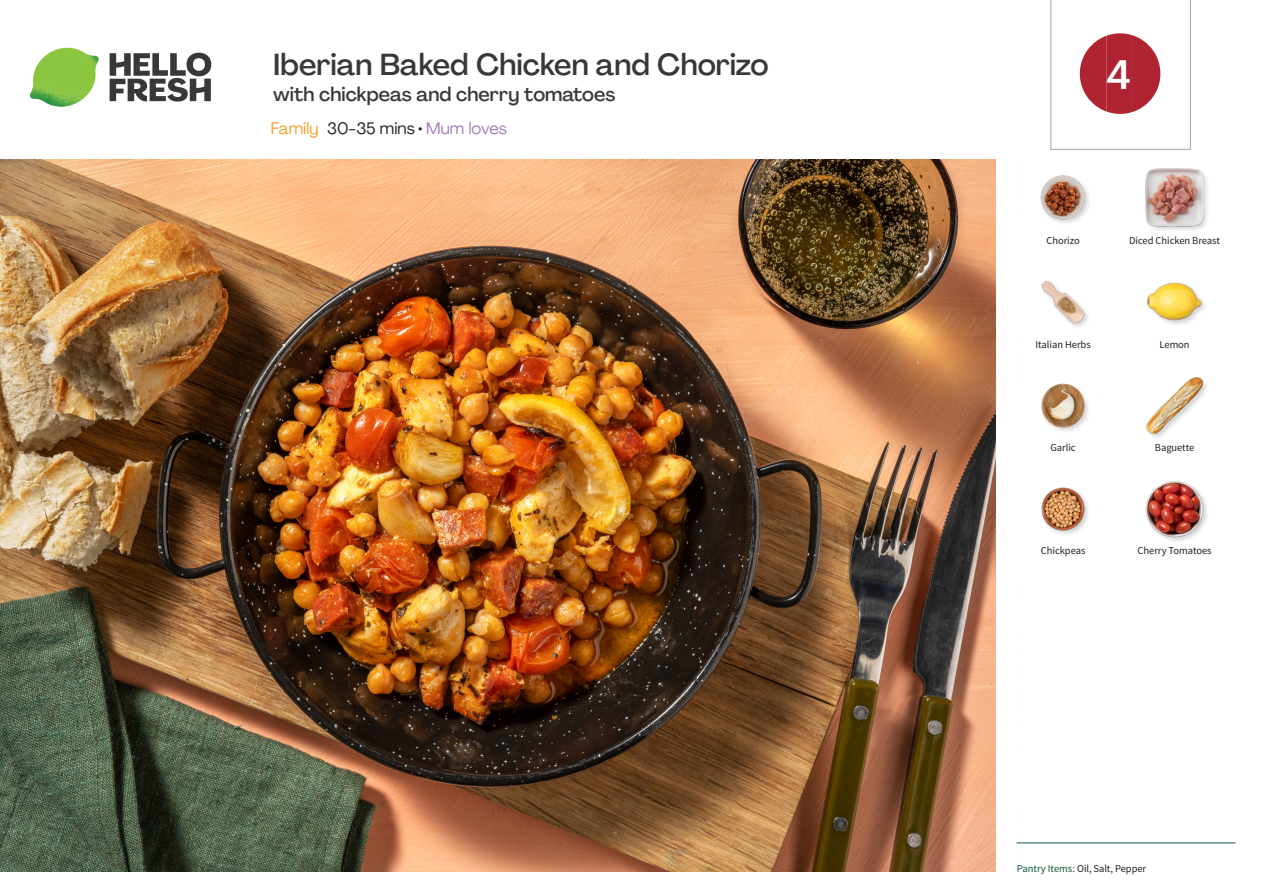
<style>
.page{position:relative;width:1263px;height:893px;background:#fff}
.page>*{position:absolute;margin:0;border:0;box-sizing:border-box;transform-origin:0 0}
._24_Recipe_Nr_Bag{font:500 40.5px "Agrandir";color:#fff}
._15_Titel_UK{font:500 30px "Agrandir";color:#383839}
._15_Titel_UK-2{font:500 19.5px "Agrandir";color:#383839}
._02_Box_Type{font:16.5px "Agrandir";color:#231f20}
._18_FRONT_ingredient{font:10.5px "Source Sans Pro";letter-spacing:-.005em;color:#231f20}
.t1{font:10.5px "Source Sans Variable";letter-spacing:-.005em;color:#231f20}
.s1{color:#f8a02b}
.s2{color:#a47db7}
.s3{font-family:"Source Sans Pro";color:#0e572c}
</style>
<div class="page">
<svg style="left:110px;top:53px;width:101px;height:49px"></svg>
<img style="left:30px;top:48px;width:69px;height:59px">
<img style="left:0;top:159px;width:995px;height:713px">
<hr style="left:1016px;top:843px;width:219px;height:1px;background:#0e572c">
<img style="left:1040px;top:175px;width:49px;height:48px">
<div style="left:1145px;top:168px;width:65px;height:65px;background:#231f20;opacity:.2"></div>
<img style="left:1146px;top:169px;width:57px;height:57px">
<div style="left:1146px;top:281px;width:62px;height:46px;background:#231f20;opacity:.2"></div>
<img style="left:1146px;top:281px;width:57px;height:46px">
<img style="left:1041px;top:280px;width:47px;height:47px">
<div style="left:1145px;top:376px;width:64px;height:64px;background:#231f20;opacity:.2"></div>
<img style="left:1146px;top:377px;width:57px;height:57px">
<img style="left:1041px;top:383px;width:48px;height:48px">
<div style="left:1145px;top:480px;width:64px;height:64px;background:#231f20;opacity:.2"></div>
<img style="left:1146px;top:480px;width:57px;height:58px">
<img style="left:1041px;top:487px;width:48px;height:47px">
<svg style="left:1050px;top:0;width:141px;height:150px"></svg>
<p class="_15_Titel_UK" style="left:273px;top:46px;width:497px">Iberian Baked Chicken and Chorizo</p>
<p class="_15_Titel_UK-2" style="left:273px;top:82px;width:344px">with chickpeas and cherry tomatoes</p>
<p class="_02_Box_Type" style="left:271px;top:118px;width:238px"><span class="s1">Family</span> 30-35 mins • <span class="s2">Mum loves</span></p>
<p class="_24_Recipe_Nr_Bag" style="left:1106px;top:50px;width:26px">4</p>
<p class="_18_FRONT_ingredient" style="left:1046px;top:234px;width:35px">Chorizo</p>
<p class="_18_FRONT_ingredient" style="left:1129px;top:234px;width:92px">Diced Chicken Breast</p>
<p class="_18_FRONT_ingredient" style="left:1035px;top:338px;width:57px">Italian Herbs</p>
<p class="_18_FRONT_ingredient" style="left:1159px;top:338px;width:32px">Lemon</p>
<p class="_18_FRONT_ingredient" style="left:1050px;top:441px;width:27px">Garlic</p>
<p class="_18_FRONT_ingredient" style="left:1155px;top:441px;width:41px">Baguette</p>
<p class="_18_FRONT_ingredient" style="left:1041px;top:544px;width:46px">Chickpeas</p>
<p class="_18_FRONT_ingredient" style="left:1137px;top:544px;width:76px">Cherry Tomatoes</p>
<p class="t1" style="left:1017px;top:862px;width:131px"><span class="s3">Pantry Items:</span> Oil, Salt, Pepper</p>
</div>
